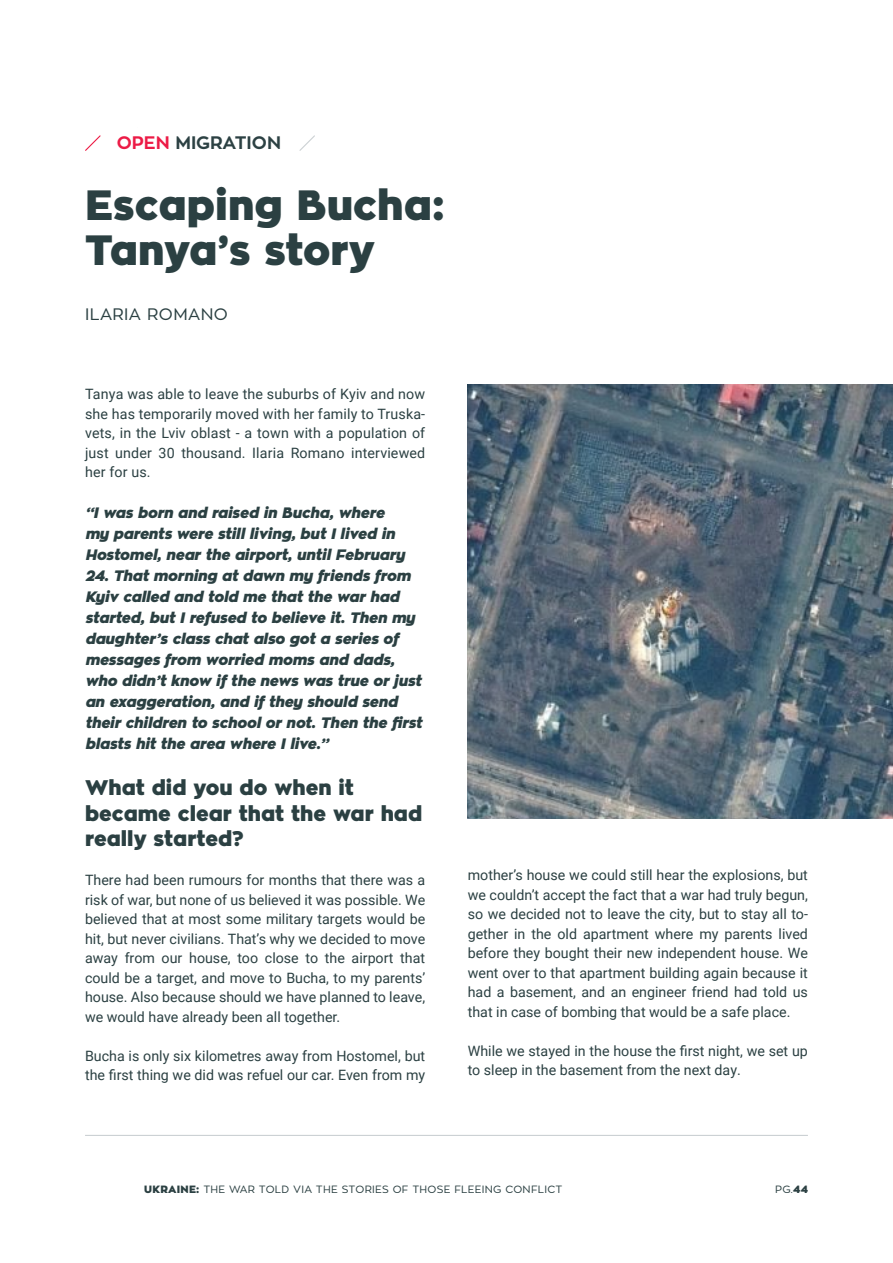
<style>
.page{position:relative;width:893px;height:1263px;background:#fff}
.page>*{position:absolute;margin:0;border:0;box-sizing:border-box;transform-origin:0 0}
.t1{font:900 42px/45px "Zona Pro";color:#2b4042}
.t2{font:900 21px/25.5px "Zona Pro";color:#2b4042}
.t3{font:700 18px "Zona Pro";color:#2c4143}
.t4{font:16.5px "Zona Pro";letter-spacing:.025em;color:#2b4042}
.t5{font:italic 900 15px/21px "Zona Pro";letter-spacing:-.01em;color:#2b4042}
.t6{font:14.25px/19.5px "Roboto";color:#2b4042;text-align:justify}
.t7{font:10.5px "Zona Pro";letter-spacing:.025em;color:#2b4042}
.s1{color:#ec1b46}
.s2{font-weight:900}
</style>
<div class="page">
<hr style="left:85px;top:1135px;width:723px;height:1px;background:#ccd1d4">
<svg style="left:85px;top:135px;width:16px;height:16px"></svg>
<svg style="left:299px;top:135px;width:16px;height:16px"></svg>
<img style="left:468px;top:384px;width:425px;height:435px">
<p class="t3" style="left:117px;top:131px;width:166px"><span class="s1">OPEN</span> MIGRATION</p>
<h1 class="t1" style="left:85px;top:184px;width:361px">Escaping Bucha:<br>Tanya’s story</h1>
<p class="t4" style="left:85px;top:303px;width:144px">ILARIA ROMANO</p>
<p class="t6" style="left:85px;top:384px;width:342px">Tanya was able to leave the suburbs of Kyiv and now she has temporarily moved with her family to Truska&shy;vets, in the Lviv oblast - a town with a population of just under 30 thousand. Ilaria Romano interviewed her for us.</p>
<p class="t5" style="left:85px;top:502px;width:321px">“I was born and raised in Bucha, where my parents were still living, but I lived in<br>Hostomel, near the airport, until February</p>
<p class="t5" style="left:85px;top:565px;width:339px">24. That morning at dawn my friends from Kyiv called and told me that the war had started, but I refused to believe it. Then my daughter’s class chat also got a series of messages from worried moms and dads, who didn’t know if the news was true or just an exaggeration, and if they should send their children to school or not. Then the first blasts hit the area where I live.”</p>
<h2 class="t2" style="left:85px;top:775px;width:339px">What did you do when it became clear that the war had really started?</h2>
<p class="t6" style="left:85px;top:870px;width:342px">There had been rumours for months that there was a risk of war, but none of us believed it was possible. We believed that at most some military targets would be hit, but never civilians. That’s why we decided to move away from our house, too close to the airport that could be a target, and move to Bucha, to my parents’ house. Also because should we have planned to leave, we would have already been all together.</p>
<p class="t6" style="left:85px;top:1045px;width:342px">Bucha is only six kilometres away from Hostomel, but the first thing we did was refuel our car. Even from my</p>
<p class="t6" style="left:468px;top:865px;width:342px">mother’s house we could still hear the explosions, but we couldn’t accept the fact that a war had truly begun, so we decided not to leave the city, but to stay all to&shy;gether in the old apartment where my parents lived before they bought their new independent house. We went over to that apartment building again because it had a basement, and an engineer friend had told us that in case of bombing that would be a safe place.</p>
<p class="t6" style="left:468px;top:1040px;width:342px">While we stayed in the house the first night, we set up to sleep in the basement from the next day.</p>
<p class="t7" style="left:144px;top:1183px;width:420px"><span class="s2">UKRAINE:</span> THE WAR TOLD VIA THE STORIES OF THOSE FLEEING CONFLICT</p>
<p class="t7" style="left:775px;top:1183px;width:34px">PG.<span class="s2">44</span></p>
</div>
